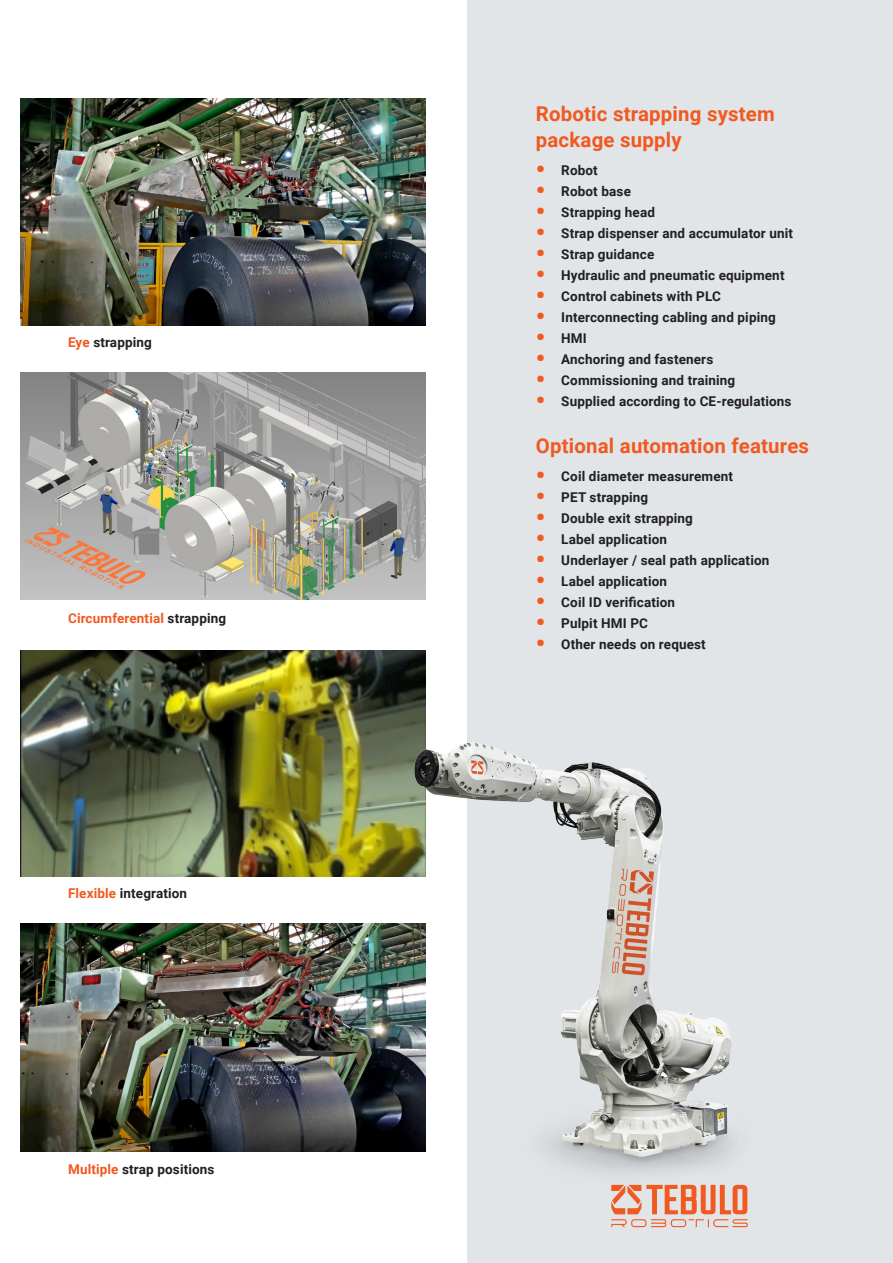
<style>
.page{position:relative;width:893px;height:1263px;background:#fff}
.page>*{position:absolute;margin:0;border:0;box-sizing:border-box;transform-origin:0 0}
.t1{font:700 20.4px "Roboto";letter-spacing:.01em;color:#f15921}
.t2{font:700 13.5px "Roboto";letter-spacing:.01em;color:#231f20}
.t3{font:700 13.5px "Roboto";letter-spacing:.01em;color:#f15921}
.s1{color:#f15921}
.s2{color:#231f20}
.s3{font-weight:900;font-size:25.5px;color:#f15921}
</style>
<div class="page">
<img style="left:21px;top:650px;width:404px;height:227px">
<div style="left:468px;top:0;width:425px;height:1263px;background:#e1e5e8"></div>
<img style="left:393px;top:700px;width:351px;height:513px">
<svg style="left:611px;top:1185px;width:137px;height:42px"></svg>
<img style="left:21px;top:98px;width:404px;height:227px">
<img style="left:21px;top:373px;width:404px;height:227px">
<img style="left:21px;top:924px;width:404px;height:227px">
<p class="t2" style="left:68px;top:333px;width:85px"><span class="s1">Eye</span> strapping</p>
<p class="t3" style="left:68px;top:608px;width:160px">Circumferential <span class="s2">strapping</span></p>
<p class="t2" style="left:68px;top:884px;width:121px"><span class="s1">Flexible</span> integration</p>
<p class="t2" style="left:68px;top:1159px;width:148px"><span class="s1">Multiple</span> strap positions</p>
<p class="t1" style="left:536px;top:100px;width:241px">Robotic strapping system</p>
<p class="t1" style="left:536px;top:125px;width:147px">package supply</p>
<p class="t2" style="left:536px;top:161px;width:64px"><span class="s3">•</span> Robot</p>
<p class="t2" style="left:536px;top:182px;width:97px"><span class="s3">•</span> Robot base</p>
<p class="t2" style="left:536px;top:203px;width:121px"><span class="s3">•</span> Strapping head</p>
<p class="t2" style="left:536px;top:224px;width:259px"><span class="s3">•</span> Strap dispenser and accumulator unit</p>
<p class="t2" style="left:536px;top:245px;width:120px"><span class="s3">•</span> Strap guidance</p>
<p class="t2" style="left:536px;top:266px;width:250px"><span class="s3">•</span> Hydraulic and pneumatic equipment</p>
<p class="t2" style="left:536px;top:287px;width:187px"><span class="s3">•</span> Control cabinets with PLC</p>
<p class="t2" style="left:536px;top:308px;width:242px"><span class="s3">•</span> Interconnecting cabling and piping</p>
<p class="t2" style="left:536px;top:329px;width:53px"><span class="s3">•</span> HMI</p>
<p class="t2" style="left:536px;top:350px;width:179px"><span class="s3">•</span> Anchoring and fasteners</p>
<p class="t2" style="left:536px;top:371px;width:201px"><span class="s3">•</span> Commissioning and training</p>
<p class="t2" style="left:536px;top:392px;width:257px"><span class="s3">•</span> Supplied according to CE-regulations</p>
<p class="t1" style="left:536px;top:431px;width:275px">Optional automation features</p>
<p class="t2" style="left:536px;top:467px;width:199px"><span class="s3">•</span> Coil diameter measurement</p>
<p class="t2" style="left:536px;top:488px;width:114px"><span class="s3">•</span> PET strapping</p>
<p class="t2" style="left:536px;top:509px;width:159px"><span class="s3">•</span> Double exit strapping</p>
<p class="t2" style="left:536px;top:530px;width:133px"><span class="s3">•</span> Label application</p>
<p class="t2" style="left:536px;top:551px;width:235px"><span class="s3">•</span> Underlayer / seal path application</p>
<p class="t2" style="left:536px;top:572px;width:133px"><span class="s3">•</span> Label application</p>
<p class="t2" style="left:536px;top:593px;width:141px"><span class="s3">•</span> Coil ID verification</p>
<p class="t2" style="left:536px;top:614px;width:114px"><span class="s3">•</span> Pulpit HMI PC</p>
<p class="t2" style="left:536px;top:635px;width:172px"><span class="s3">•</span> Other needs on request</p>
</div>
